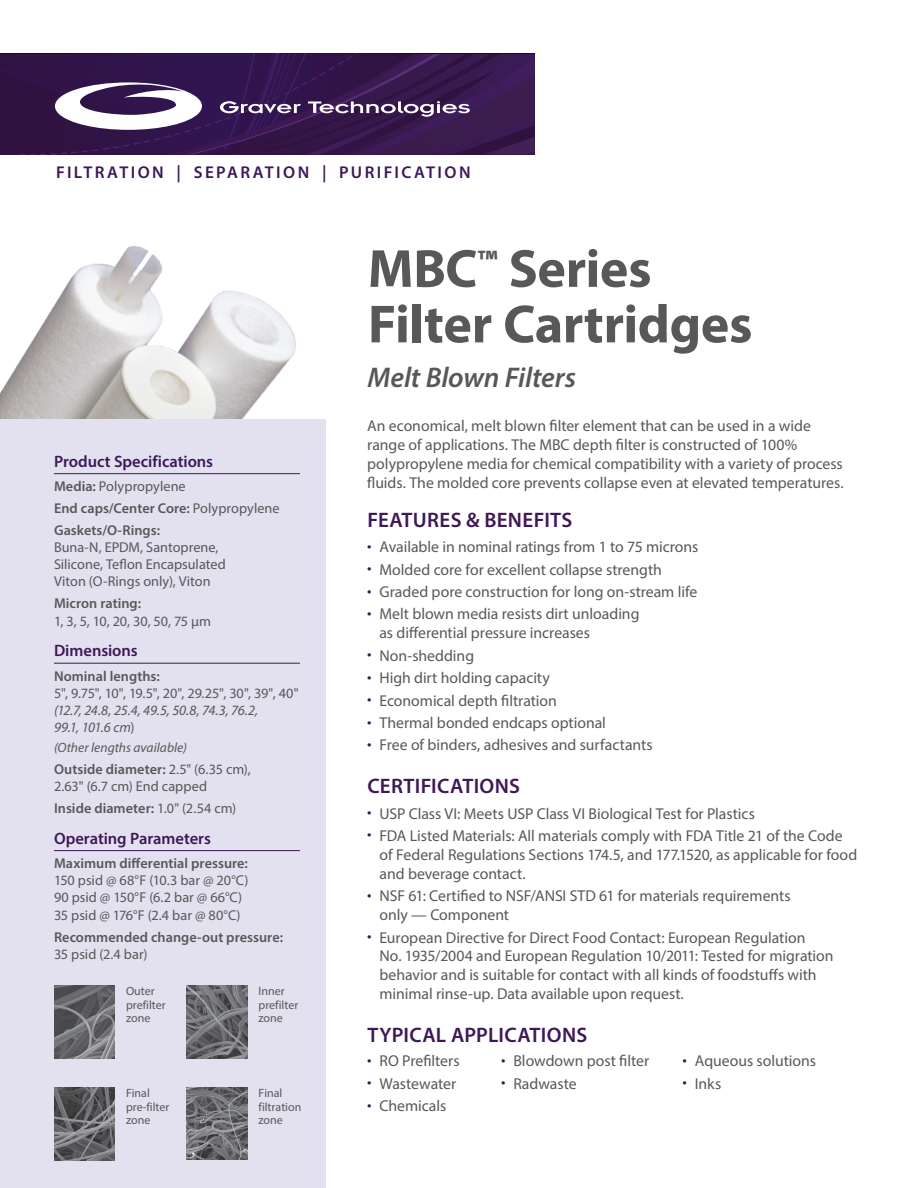
<style>
.page{position:relative;width:918px;height:1188px;background:#fff}
.page>*{position:absolute;margin:0;border:0;box-sizing:border-box;transform-origin:0 0}
.headline_name{font:700 54.15px/55.5px "Myriad Pro";letter-spacing:-.01em;color:#57585a}
.subhead{font:italic 600 28.5px "Myriad Pro";letter-spacing:-.005em;color:#57585a}
.body_subhead_sm{font:600 21px "Myriad Pro";letter-spacing:.015em;color:#3e1857}
.t1{font:600 17.1px "Myriad Pro";letter-spacing:.14em;color:#3e1857}
.sidebar_purple_headi{font:600 16.5px "Myriad Pro";letter-spacing:-.005em;color:#3e1857}
.body_copy_sm{font:15.75px/18.9px "Myriad Pro";color:#57585a}
.sidebar_body_sm{font:14.25px/17.2px "Myriad Pro";color:#57585a}
.sidebar_subhead_sm{font:600 14.25px "Myriad Pro";letter-spacing:.005em;color:#57585a}
.sidebar_subhead_sm-2{font:14.25px/17.2px "Myriad Pro";letter-spacing:.005em;color:#57585a}
.sidebar_body_sm-2{font:italic 14.25px/17.2px "Myriad Pro";letter-spacing:-.04em;color:#57585a}
.sidebar_table__lengt{font:italic 13.5px "Myriad Pro";letter-spacing:.005em;color:#57585a}
.disclaimer{font:12px/13.5px "Myriad Pro";color:#57585a}
.s1{font-weight:600}
.s2{font-weight:400}
.s3{font-style:normal}
.s4{color:#3e1857}
</style>
<div class="page">
<svg style="left:0;top:54px;width:535px;height:100px;background:#44295a"></svg>
<hr style="left:917px;top:1096px;width:1px;height:92px;background:#3e1857">
<img style="left:0;top:246px;width:326px;height:317px">
<div style="left:0;top:419px;width:325px;height:769px;background:#e3e0ef"></div>
<hr style="left:54px;top:473px;width:246px;height:1px;background:#3e1857">
<hr style="left:54px;top:663px;width:246px;height:1px;background:#3e1857">
<hr style="left:54px;top:850px;width:246px;height:1px;background:#3e1857">
<img style="left:54px;top:985px;width:61px;height:73px">
<img style="left:187px;top:985px;width:60px;height:73px">
<img style="left:54px;top:1087px;width:61px;height:73px">
<img style="left:187px;top:1087px;width:60px;height:73px">
<p class="t1" style="left:56px;top:162px;width:416px">FILTRATION | SEPARATION | PURIFICATION</p>
<p class="sidebar_purple_headi" style="left:54px;top:451px;width:161px">Product Specifications</p>
<p class="sidebar_subhead_sm-2" style="left:54px;top:477px;width:133px"><span class="s1">Media:</span> Polypropylene</p>
<p class="sidebar_subhead_sm" style="left:54px;top:499px;width:227px">End caps/Center Core: <span class="s2">Polypropylene</span></p>
<p class="sidebar_subhead_sm" style="left:54px;top:521px;width:108px">Gaskets/O-Rings:</p>
<p class="sidebar_body_sm" style="left:54px;top:538px;width:173px">Buna-N, EPDM, Santoprene,<br>Silicone, Teflon Encapsulated<br>Viton (O-Rings only), Viton</p>
<p class="sidebar_subhead_sm-2" style="left:54px;top:595px;width:159px"><span class="s1">Micron rating:<br></span>1, 3, 5, 10, 20, 30, 50, 75 µm</p>
<p class="sidebar_purple_headi" style="left:54px;top:640px;width:85px">Dimensions</p>
<p class="sidebar_subhead_sm" style="left:54px;top:667px;width:107px">Nominal lengths:</p>
<p class="sidebar_body_sm-2" style="left:54px;top:684px;width:246px"><span class="s3">5", 9.75", 10", 19.5", 20", 29.25", 30", 39", 40" </span>(12.7, 24.8, 25.4, 49.5, 50.8, 74.3, 76.2,<br>99.1, 101.6 cm<span class="s3">)</span></p>
<p class="sidebar_table__lengt" style="left:54px;top:739px;width:135px">(Other lengths available)</p>
<p class="sidebar_subhead_sm-2" style="left:54px;top:760px;width:198px"><span class="s1">Outside diameter:</span> 2.5" (6.35 cm),<br>2.63" (6.7 cm) End capped</p>
<p class="sidebar_subhead_sm" style="left:54px;top:799px;width:184px">Inside diameter: <span class="s2">1.0" (2.54 cm)</span></p>
<p class="sidebar_purple_headi" style="left:54px;top:828px;width:159px">Operating Parameters</p>
<p class="sidebar_subhead_sm" style="left:54px;top:854px;width:195px">Maximum differential pressure:</p>
<p class="sidebar_body_sm" style="left:54px;top:872px;width:196px">150 psid @ 68°F (10.3 bar @ 20°C)</p>
<p class="sidebar_body_sm" style="left:54px;top:889px;width:190px">90 psid @ 150°F (6.2 bar @ 66°C)</p>
<p class="sidebar_body_sm" style="left:54px;top:906px;width:188px">35 psid @ 176°F (2.4 bar @ 80°C)</p>
<p class="sidebar_subhead_sm" style="left:54px;top:928px;width:231px">Recommended change-out pressure:</p>
<p class="sidebar_body_sm" style="left:54px;top:945px;width:95px">35 psid (2.4 bar)</p>
<p class="disclaimer" style="left:126px;top:984px;width:41px">Outer prefilter zone</p>
<p class="disclaimer" style="left:259px;top:984px;width:41px">Inner prefilter zone</p>
<p class="disclaimer" style="left:126px;top:1086px;width:45px">Final pre-filter zone</p>
<p class="disclaimer" style="left:259px;top:1086px;width:44px">Final filtration zone</p>
<p class="headline_name" style="left:368px;top:239px;width:386px">MBC<sup>™</sup> Series<br>Filter Cartridges</p>
<p class="subhead" style="left:368px;top:359px;width:210px">Melt Blown Filters</p>
<p class="body_copy_sm" style="left:367px;top:416px;width:478px">An economical, melt blown filter element that can be used in a wide range of applications. The MBC depth filter is constructed of 100% polypropylene media for chemical compatibility with a variety of process fluids. The molded core prevents collapse even at elevated temperatures.</p>
<p class="body_subhead_sm" style="left:367px;top:506px;width:207px">FEATURES &amp; BENEFITS</p>
<p class="body_copy_sm" style="left:367px;top:537px;width:333px"><span class="s4">•</span> Available in nominal ratings from 1 to 75 microns</p>
<p class="body_copy_sm" style="left:367px;top:560px;width:296px"><span class="s4">•</span> Molded core for excellent collapse strength</p>
<p class="body_copy_sm" style="left:367px;top:582px;width:332px"><span class="s4">•</span> Graded pore construction for long on-stream life</p>
<p class="body_copy_sm" style="left:380px;top:604px;width:261px;text-indent:-12px"><span class="s4">•</span> Melt blown media resists dirt unloading as differential pressure increases</p>
<p class="body_copy_sm" style="left:367px;top:646px;width:108px"><span class="s4">•</span> Non-shedding</p>
<p class="body_copy_sm" style="left:367px;top:668px;width:184px"><span class="s4">•</span> High dirt holding capacity</p>
<p class="body_copy_sm" style="left:367px;top:691px;width:191px"><span class="s4">•</span> Economical depth filtration</p>
<p class="body_copy_sm" style="left:367px;top:713px;width:240px"><span class="s4">•</span> Thermal bonded endcaps optional</p>
<p class="body_copy_sm" style="left:367px;top:735px;width:287px"><span class="s4">•</span> Free of binders, adhesives and surfactants</p>
<p class="body_subhead_sm" style="left:367px;top:773px;width:154px">CERTIFICATIONS</p>
<p class="body_copy_sm" style="left:367px;top:804px;width:389px"><span class="s4">•</span> USP Class VI: Meets USP Class VI Biological Test for Plastics</p>
<p class="body_copy_sm" style="left:380px;top:826px;width:479px;text-indent:-12px"><span class="s4">•</span> FDA Listed Materials: All materials comply with FDA Title 21 of the Code of Federal Regulations Sections 174.5, and 177.1520, as applicable for food and beverage contact.</p>
<p class="body_copy_sm" style="left:380px;top:886px;width:413px;text-indent:-12px"><span class="s4">•</span> NSF 61: Certified to NSF/ANSI STD 61 for materials requirements only — Component</p>
<p class="body_copy_sm" style="left:380px;top:928px;width:456px;text-indent:-12px"><span class="s4">•</span> European Directive for Direct Food Contact: European Regulation<br>No. 1935/2004 and European Regulation 10/2011: Tested for migration behavior and is suitable for contact with all kinds of foodstuffs with minimal rinse-up. Data available upon request.</p>
<p class="body_subhead_sm" style="left:367px;top:1021px;width:222px">TYPICAL APPLICATIONS</p>
<p class="body_copy_sm" style="left:367px;top:1051px;width:94px"><span class="s4">•</span> RO Prefilters</p>
<p class="body_copy_sm" style="left:367px;top:1074px;width:91px"><span class="s4">•</span> Wastewater</p>
<p class="body_copy_sm" style="left:367px;top:1096px;width:81px"><span class="s4">•</span> Chemicals</p>
<p class="body_copy_sm" style="left:501px;top:1051px;width:150px"><span class="s4">•</span> Blowdown post filter</p>
<p class="body_copy_sm" style="left:501px;top:1074px;width:77px"><span class="s4">•</span> Radwaste</p>
<p class="body_copy_sm" style="left:683px;top:1051px;width:135px"><span class="s4">•</span> Aqueous solutions</p>
<p class="body_copy_sm" style="left:683px;top:1074px;width:40px"><span class="s4">•</span> Inks</p>
</div>
